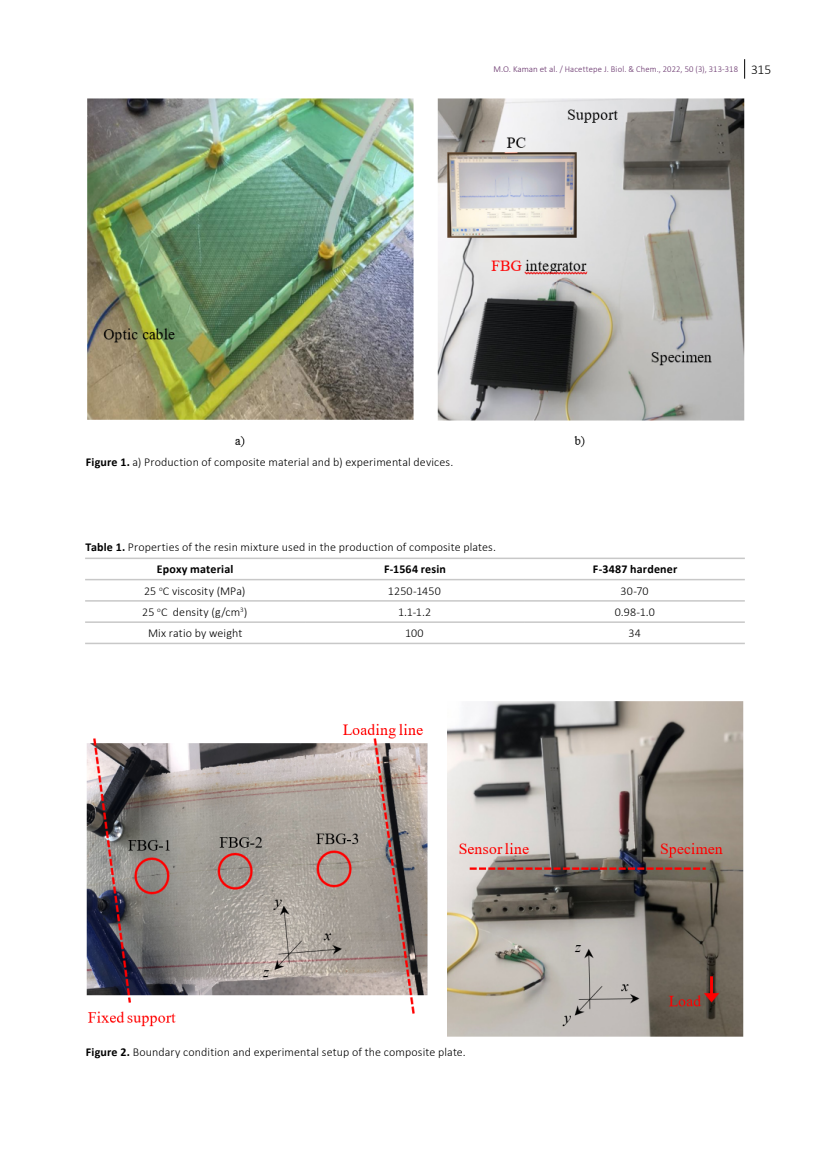
<style>
.page{position:relative;width:830px;height:1170px;background:#fff}
.page>*{position:absolute;margin:0;border:0;box-sizing:border-box;transform-origin:0 0}
.t1{font:300 12px "Calibri";letter-spacing:.01em;color:#000}
.t2{font:700 12px "Calibri";letter-spacing:.015em;color:#000}
.t3{font:300 9px "Calibri";letter-spacing:.02em;color:#642e68}
.s1{font-size:13.5px;color:#000}
.s2{font-weight:700}
</style>
<div class="page">
<svg style="left:744px;top:59px;width:1px;height:20px"></svg>
<img style="left:87px;top:98px;width:657px;height:349px">
<img style="left:86px;top:701px;width:658px;height:336px">
<hr style="left:85px;top:557px;width:220px;height:2px;background:#c8c8c8">
<hr style="left:305px;top:557px;width:219px;height:2px;background:#c8c8c8">
<hr style="left:524px;top:557px;width:220px;height:2px;background:#c8c8c8">
<hr style="left:85px;top:579px;width:220px;height:1px;background:#c8c8c8">
<hr style="left:305px;top:579px;width:219px;height:1px;background:#c8c8c8">
<hr style="left:524px;top:579px;width:220px;height:1px;background:#c8c8c8">
<hr style="left:85px;top:600px;width:220px;height:1px;background:#c8c8c8">
<hr style="left:305px;top:600px;width:219px;height:1px;background:#c8c8c8">
<hr style="left:524px;top:600px;width:220px;height:1px;background:#c8c8c8">
<hr style="left:85px;top:621px;width:220px;height:2px;background:#c8c8c8">
<hr style="left:305px;top:621px;width:219px;height:2px;background:#c8c8c8">
<hr style="left:524px;top:621px;width:220px;height:2px;background:#c8c8c8">
<hr style="left:85px;top:642px;width:220px;height:2px;background:#c8c8c8">
<hr style="left:305px;top:642px;width:219px;height:2px;background:#c8c8c8">
<hr style="left:524px;top:642px;width:220px;height:2px;background:#c8c8c8">
<p class="t3" style="left:493px;top:63px;width:279px">M.O. Kaman et al. / Hacettepe J. Biol. &amp; Chem., 2022, 50 (3), 313-318 <span class="s1">315</span></p>
<p class="t1" style="left:86px;top:454px;width:369px"><span class="s2">Figure 1.</span> a) Production of composite material and b) experimental devices.</p>
<p class="t1" style="left:86px;top:539px;width:412px"><span class="s2">Table 1.</span> Properties of the resin mixture used in the production of composite plates.</p>
<p class="t2" style="left:157px;top:561px;width:78px">Epoxy material</p>
<p class="t2" style="left:384px;top:561px;width:63px">F-1564 resin</p>
<p class="t2" style="left:592px;top:561px;width:86px">F-3487 hardener</p>
<p class="t1" style="left:144px;top:583px;width:103px">25 <sup>o</sup>C viscosity (MPa)</p>
<p class="t1" style="left:387px;top:583px;width:54px">1250-1450</p>
<p class="t1" style="left:620px;top:583px;width:30px">30-70</p>
<p class="t1" style="left:142px;top:604px;width:107px">25 <sup>o</sup>C density (g/cm<sup>3</sup>)</p>
<p class="t1" style="left:398px;top:604px;width:35px">1.1-1.2</p>
<p class="t1" style="left:614px;top:604px;width:42px">0.98-1.0</p>
<p class="t1" style="left:148px;top:625px;width:96px">Mix ratio by weight</p>
<p class="t1" style="left:405px;top:625px;width:20px">100</p>
<p class="t1" style="left:628px;top:625px;width:14px">34</p>
<p class="t1" style="left:86px;top:1044px;width:381px"><span class="s2">Figure 2.</span> Boundary condition and experimental setup of the composite plate.</p>
</div>
